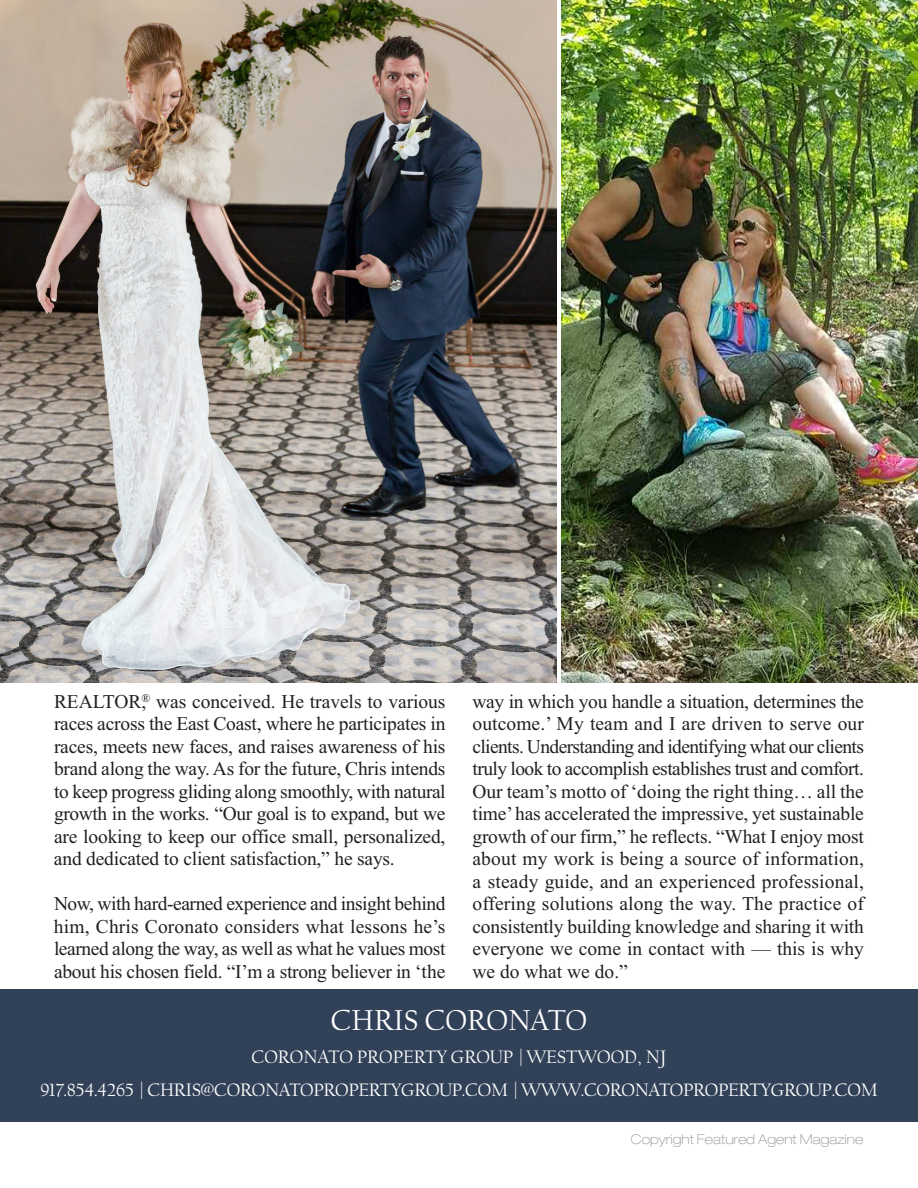
<style>
.page{position:relative;width:918px;height:1188px;background:#fff}
.page>*{position:absolute;margin:0;border:0;box-sizing:border-box;transform-origin:0 0}
.t1{font:30px "Californian";color:#fff}
.t2{font:19.5px/22.5px "Times New Roman";letter-spacing:-.01em;color:#231f20;text-align:justify}
.t3{font:18.75px/33px "Californian";letter-spacing:-.015em;color:#fff;text-align:center}
.t4{font:100 expanded 13.5px "Helvetica Neue";color:#939598}
</style>
<div class="page">
<div style="left:0;top:989px;width:918px;height:133px;background:#314158"></div>
<img style="left:0;top:0;width:557px;height:683px">
<img style="left:561px;top:0;width:357px;height:683px">
<p class="t2" style="left:54px;top:690px;width:393px">REALTOR,<sup>®</sup> was conceived. He travels to various races across the East Coast, where he participates in races, meets new faces, and raises awareness of his brand along the way.As for the future, Chris intends to keep progress gliding along smoothly, with natural growth in the works. “Our goal is to expand, but we are looking to keep our office small, personalized, and dedicated to client satisfaction,” he says.</p>
<p class="t2" style="left:54px;top:892px;width:393px">Now, with hard-earned experience and insight behind him, Chris Coronato considers what lessons he’s learned along the way, as well as what he values most about his chosen field. “I’m a strong believer in ‘the</p>
<p class="t2" style="left:472px;top:690px;width:393px">way in which you handle a situation, determines the outcome.’ My team and I are driven to serve our clients. Understanding and identifying what our clients truly look to accomplish establishes trust and comfort.<br>Our team’s motto of ‘doing the right thing… all the time’has accelerated the impressive, yet sustainable growth of our firm,” he reflects. “What I enjoy most about my work is being a source of information, a steady guide, and an experienced professional, offering solutions along the way. The practice of consistently building knowledge and sharing it with everyone we come in contact with — this is why we do what we do.”</p>
<h1 class="t1" style="left:331px;top:1007px;width:258px">CHRIS CORONATO</h1>
<p class="t3" style="left:40px;top:1042px;width:839px">CORONATO PROPERTY GROUP |WESTWOOD, NJ<br>917.854.4265 |CHRIS@CORONATOPROPERTYGROUP.COM |WWW.CORONATOPROPERTYGROUP.COM</p>
<p class="t4" style="left:631px;top:1134px;width:234px">Copyright Featured Agent Magazine</p>
</div>
